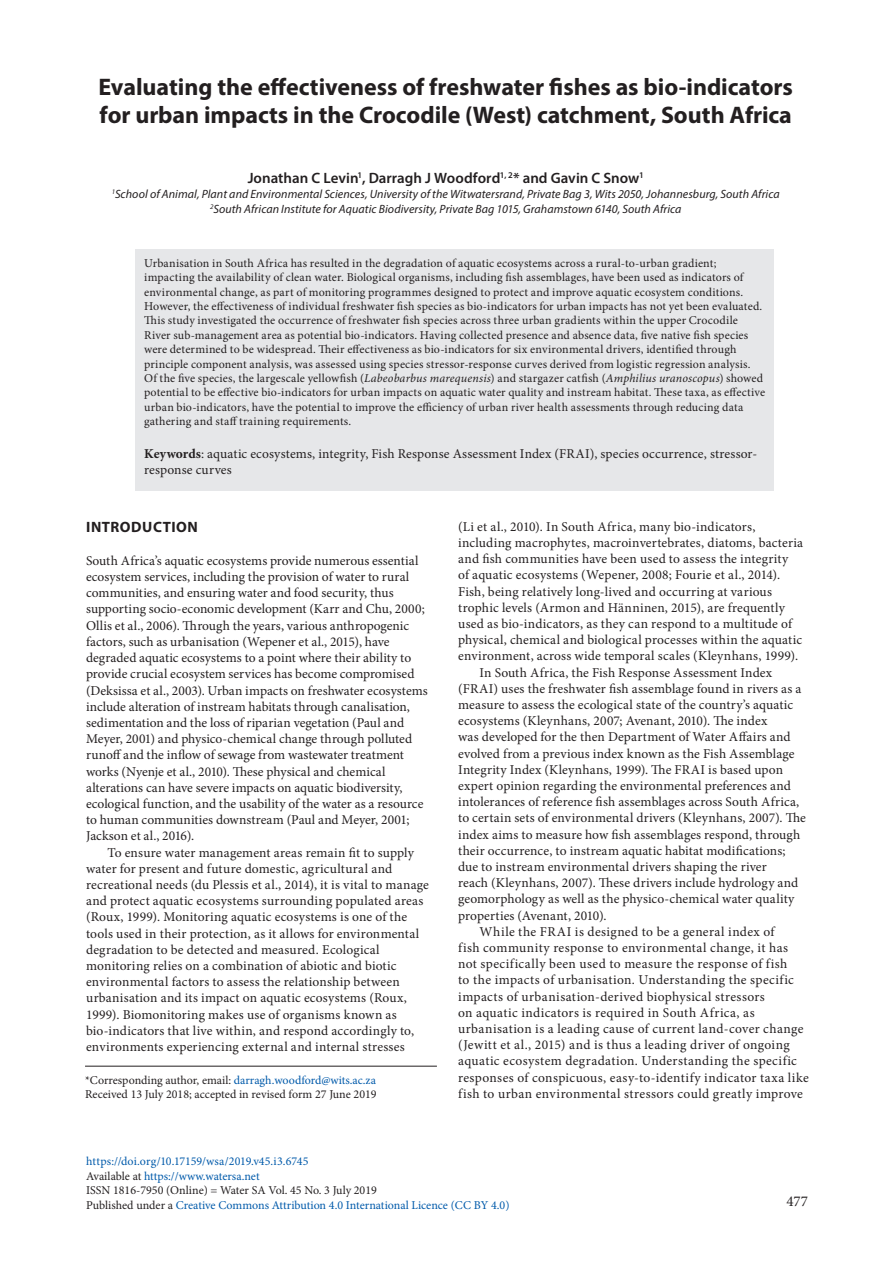
<style>
.page{position:relative;width:893px;height:1263px;background:#fff}
.page>*{position:absolute;margin:0;border:0;box-sizing:border-box;transform-origin:0 0}
.t1{font:700 24px/28.8px "Myriad Pro";letter-spacing:-.005em;color:#231f20}
.t2{font:600 15px "Myriad Pro";color:#231f20}
.t3{font:700 15px "Myriad Pro";letter-spacing:.035em;color:#231f20}
.t4{font:15px "Minion Pro";color:#231f20}
.t5{font:13.5px/16.2px "Minion Pro";letter-spacing:.01em;color:#231f20}
.t6{font:13.5px "Minion Pro";letter-spacing:.03em;color:#231f20}
.t7{font:12px/14.4px "Minion Pro";letter-spacing:.01em;color:#231f20}
.t8{font:italic 12px/15px "Myriad Pro";letter-spacing:.005em;color:#231f20;text-align:center}
.t9{font:12px/14.4px "Minion Pro";color:#015aaa}
.s1{font-style:italic}
.s2{font-weight:700}
.s3{color:#015aaa}
.s4{color:#231f20}
</style>
<div class="page">
<div style="left:136px;top:250px;width:638px;height:241px;background:#e6e7e9"></div>
<hr style="left:85px;top:1066px;width:352px;height:1px;background:#231f20">
<h1 class="t1" style="left:99px;top:71px;width:696px">Evaluating the effectiveness of freshwater fishes as bio-indicators for urban impacts in the Crocodile (West) catchment, South Africa</h1>
<p class="t2" style="left:248px;top:169px;width:398px">Jonathan C Levin<sup>1</sup>, Darragh J Woodford<sup>1,</sup> <sup>2</sup>* and Gavin C Snow<sup>1</sup></p>
<p class="t8" style="left:112px;top:187px;width:669px"><sup>1</sup>School of Animal, Plant and Environmental Sciences, University of the Witwatersrand, Private Bag 3, Wits 2050, Johannesburg, South Africa<br><sup>2</sup>South African Institute for Aquatic Biodiversity, Private Bag 1015, Grahamstown 6140, South Africa</p>
<p class="t7" style="left:144px;top:256px;width:622px">Urbanisation in South Africa has resulted in the degradation of aquatic ecosystems across a rural-to-urban gradient; impacting the availability of clean water. Biological organisms, including fish assemblages, have been used as indicators of environmental change, as part of monitoring programmes designed to protect and improve aquatic ecosystem conditions.<br>However, the effectiveness of individual freshwater fish species as bio-indicators for urban impacts has not yet been evaluated.<br>This study investigated the occurrence of freshwater fish species across three urban gradients within the upper Crocodile River sub-management area as potential bio-indicators. Having collected presence and absence data, five native fish species were determined to be widespread. Their effectiveness as bio-indicators for six environmental drivers, identified through principle component analysis, was assessed using species stressor-response curves derived from logistic regression analysis.<br>Of the five species, the largescale yellowfish (<span class="s1">Labeobarbus marequensis</span>) and stargazer catfish (<span class="s1">Amphilius uranoscopus</span>) showed potential to be effective bio-indicators for urban impacts on aquatic water quality and instream habitat. These taxa, as effective urban bio-indicators, have the potential to improve the efficiency of urban river health assessments through reducing data gathering and staff training requirements.</p>
<p class="t5" style="left:144px;top:445px;width:615px"><span class="s2">Keywords</span>: aquatic ecosystems, integrity, Fish Response Assessment Index (FRAI), species occurrence, stressor&shy;response curves</p>
<p class="t3" style="left:86px;top:517px;width:113px">INTRODUCTION</p>
<p class="t5" style="left:86px;top:552px;width:343px">South Africa’s aquatic ecosystems provide numerous essential ecosystem services, including the provision of water to rural communities, and ensuring water and food security, thus supporting socio-economic development (Karr and Chu, 2000; Ollis et al., 2006). Through the years, various anthropogenic factors, such as urbanisation (Wepener et al., 2015), have degraded aquatic ecosystems to a point where their ability to provide crucial ecosystem services has become compromised (Deksissa et al., 2003). Urban impacts on freshwater ecosystems include alteration of instream habitats through canalisation, sedimentation and the loss of riparian vegetation (Paul and Meyer, 2001) and physico-chemical change through polluted runoff and the inflow of sewage from wastewater treatment works (Nyenje et al., 2010). These physical and chemical alterations can have severe impacts on aquatic biodiversity, ecological function, and the usability of the water as a resource to human communities downstream (Paul and Meyer, 2001; Jackson et al., 2016).</p>
<p class="t5" style="left:86px;top:844px;width:344px;text-indent:21px">To ensure water management areas remain fit to supply water for present and future domestic, agricultural and recreational needs (du Plessis et al., 2014), it is vital to manage and protect aquatic ecosystems surrounding populated areas (Roux, 1999). Monitoring aquatic ecosystems is one of the tools used in their protection, as it allows for environmental degradation to be detected and measured. Ecological monitoring relies on a combination of abiotic and biotic environmental factors to assess the relationship between urbanisation and its impact on aquatic ecosystems (Roux, 1999). Biomonitoring makes use of organisms known as bio-indicators that live within, and respond accordingly to, environments experiencing external and internal stresses</p>
<p class="t7" style="left:85px;top:1072px;width:293px">*Corresponding author, email: <span class="s3">darragh.woodford@wits.ac.za<br></span>Received 13 July 2018; accepted in revised form 27 June 2019</p>
<p class="t5" style="left:458px;top:518px;width:299px">(Li et al., 2010). In South Africa, many bio-indicators,</p>
<p class="t5" style="left:458px;top:535px;width:347px">including macrophytes, macroinvertebrates, diatoms, bacteria</p>
<p class="t5" style="left:458px;top:551px;width:332px">and fish communities have been used to assess the integrity</p>
<p class="t5" style="left:458px;top:567px;width:324px">of aquatic ecosystems (Wepener, 2008; Fourie et al., 2014).</p>
<p class="t5" style="left:458px;top:583px;width:315px">Fish, being relatively long-lived and occurring at various</p>
<p class="t5" style="left:458px;top:599px;width:328px">trophic levels (Armon and Hänninen, 2015), are frequently</p>
<p class="t5" style="left:458px;top:616px;width:335px">used as bio-indicators, as they can respond to a multitude of</p>
<p class="t5" style="left:458px;top:632px;width:345px">physical, chemical and biological processes within the aquatic</p>
<p class="t5" style="left:458px;top:648px;width:341px">environment, across wide temporal scales (Kleynhans, 1999).</p>
<p class="t5" style="left:479px;top:664px;width:294px">In South Africa, the Fish Response Assessment Index</p>
<p class="t5" style="left:458px;top:680px;width:345px">(FRAI) uses the freshwater fish assemblage found in rivers as a</p>
<p class="t5" style="left:458px;top:697px;width:337px">measure to assess the ecological state of the country’s aquatic</p>
<p class="t5" style="left:458px;top:713px;width:311px">ecosystems (Kleynhans, 2007; Avenant, 2010). The index</p>
<p class="t5" style="left:458px;top:729px;width:334px">was developed for the then Department of Water Affairs and</p>
<p class="t5" style="left:458px;top:745px;width:338px">evolved from a previous index known as the Fish Assemblage</p>
<p class="t5" style="left:458px;top:761px;width:326px">Integrity Index (Kleynhans, 1999). The FRAI is based upon</p>
<p class="t5" style="left:458px;top:778px;width:334px">expert opinion regarding the environmental preferences and</p>
<p class="t5" style="left:458px;top:794px;width:343px">intolerances of reference fish assemblages across South Africa,</p>
<p class="t5" style="left:458px;top:810px;width:349px">to certain sets of environmental drivers (Kleynhans, 2007). The</p>
<p class="t5" style="left:458px;top:826px;width:344px">index aims to measure how fish assemblages respond, through</p>
<p class="t5" style="left:458px;top:842px;width:329px">their occurrence, to instream aquatic habitat modifications;</p>
<p class="t5" style="left:458px;top:859px;width:310px">due to instream environmental drivers shaping the river</p>
<p class="t5" style="left:458px;top:875px;width:342px">reach (Kleynhans, 2007). These drivers include hydrology and</p>
<p class="t5" style="left:458px;top:891px;width:338px">geomorphology as well as the physico-chemical water quality</p>
<p class="t5" style="left:458px;top:907px;width:150px">properties (Avenant, 2010).</p>
<p class="t6" style="left:479px;top:922px;width:297px">While the FRAI is designed to be a general index of</p>
<p class="t5" style="left:458px;top:940px;width:331px">fish community response to environmental change, it has</p>
<p class="t6" style="left:458px;top:955px;width:331px">not specifically been used to measure the response of fish</p>
<p class="t6" style="left:458px;top:971px;width:337px">to the impacts of urbanisation. Understanding the specific</p>
<p class="t5" style="left:458px;top:988px;width:308px">impacts of urbanisation-derived biophysical stressors</p>
<p class="t6" style="left:458px;top:1003px;width:298px">on aquatic indicators is required in South Africa, as</p>
<p class="t6" style="left:458px;top:1020px;width:347px">urbanisation is a leading cause of current land-cover change</p>
<p class="t5" style="left:458px;top:1037px;width:333px">(Jewitt et al., 2015) and is thus a leading driver of ongoing</p>
<p class="t6" style="left:458px;top:1052px;width:340px">aquatic ecosystem degradation. Understanding the specific</p>
<p class="t6" style="left:458px;top:1068px;width:352px">responses of conspicuous, easy-to-identify indicator taxa like</p>
<p class="t5" style="left:458px;top:1085px;width:346px">fish to urban environmental stressors could greatly improve</p>
<p class="t9" style="left:86px;top:1154px;width:425px">https://doi.org/10.17159/wsa/2019.v45.i3.6745<br><span class="s4">Available at</span> https://www.watersa.net<br><span class="s4">ISSN 1816-7950 (Online) = Water SA Vol. 45 No. 3 July 2019<br>Published under a</span> Creative Commons Attribution 4.0 International Licence (CC BY 4.0)</p>
<p class="t4" style="left:786px;top:1191px;width:23px">477</p>
</div>
